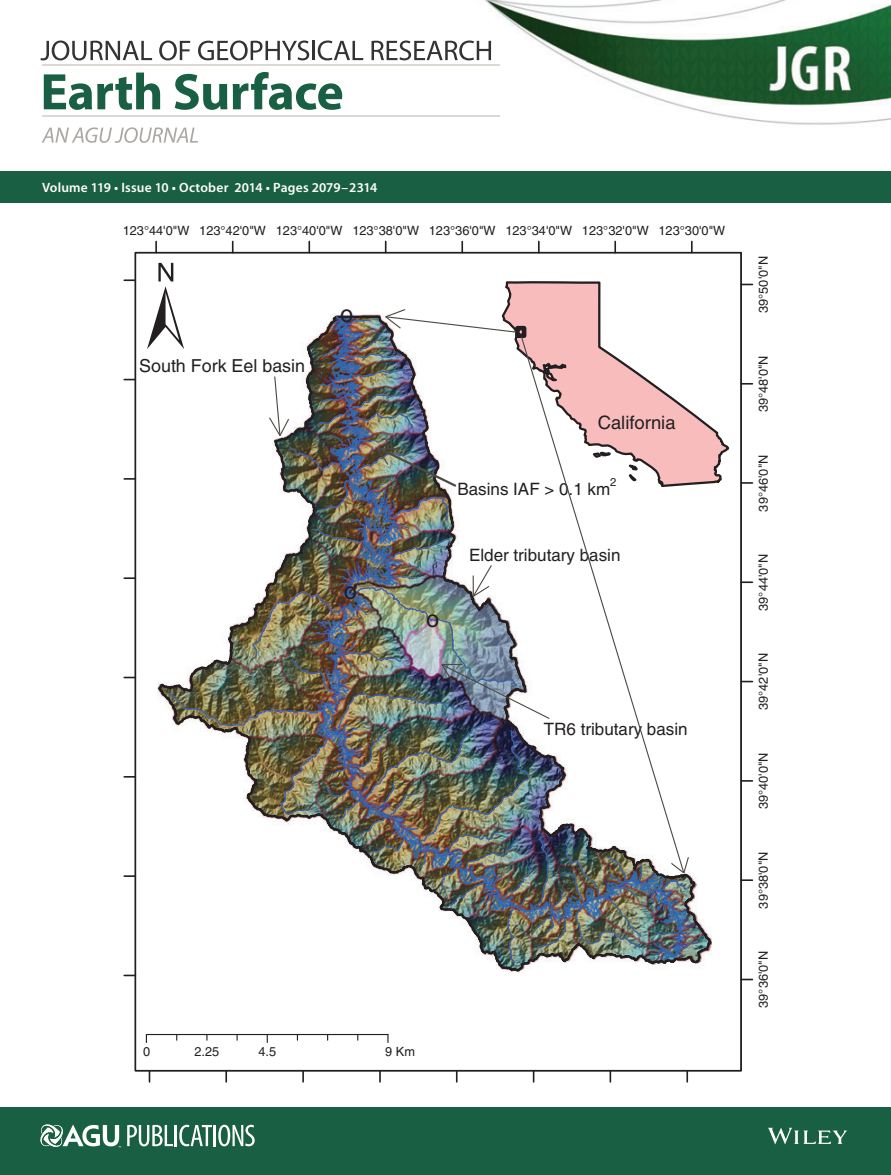
<style>
.page{position:relative;width:891px;height:1175px;background:#fff}
.page>*{position:absolute;margin:0;border:0;box-sizing:border-box;transform-origin:0 0}
.t1{font:23.7px "Helvetica";color:#231f20}
.t2{font:18.45px "Helvetica";color:#231f20}
.t3{font:17.85px "Helvetica";color:#231f20}
.t4{font:17.1px "Helvetica";color:#231f20}
.t5{font:600 13.5px "Myriad Pro";letter-spacing:.01em;color:#fff}
.t6{font:12.75px "Helvetica";color:#231f20}
.t7{font:11.4px "Helvetica";color:#231f20}
</style>
<div class="page">
<img style="left:167px;top:314px;width:532px;height:650px">
<svg style="left:691px;top:241px;width:2px;height:11px"></svg>
<svg style="left:686px;top:1071px;width:2px;height:10px"></svg>
<svg style="left:614px;top:241px;width:2px;height:11px"></svg>
<svg style="left:538px;top:241px;width:2px;height:11px"></svg>
<svg style="left:461px;top:241px;width:2px;height:11px"></svg>
<svg style="left:456px;top:1071px;width:2px;height:10px"></svg>
<svg style="left:385px;top:241px;width:2px;height:11px"></svg>
<svg style="left:379px;top:1071px;width:2px;height:10px"></svg>
<svg style="left:308px;top:241px;width:2px;height:11px"></svg>
<svg style="left:302px;top:1071px;width:2px;height:10px"></svg>
<svg style="left:232px;top:241px;width:2px;height:11px"></svg>
<svg style="left:225px;top:1071px;width:2px;height:10px"></svg>
<svg style="left:155px;top:241px;width:2px;height:11px"></svg>
<svg style="left:124px;top:279px;width:11px;height:2px"></svg>
<svg style="left:742px;top:482px;width:10px;height:2px"></svg>
<svg style="left:742px;top:581px;width:10px;height:2px"></svg>
<svg style="left:124px;top:577px;width:11px;height:2px"></svg>
<svg style="left:742px;top:680px;width:10px;height:2px"></svg>
<svg style="left:124px;top:676px;width:11px;height:2px"></svg>
<svg style="left:742px;top:879px;width:10px;height:2px"></svg>
<svg style="left:124px;top:875px;width:11px;height:2px"></svg>
<svg style="left:742px;top:978px;width:10px;height:2px"></svg>
<svg style="left:124px;top:974px;width:11px;height:2px"></svg>
<hr style="left:146px;top:1034px;width:242px;height:1px;background:#231f20">
<svg style="left:387px;top:1034px;width:2px;height:8px"></svg>
<svg style="left:500px;top:281px;width:230px;height:211px"></svg>
<div style="left:515px;top:326px;width:11px;height:12px;border:5px solid #231f20"></div>
<svg style="left:520px;top:335px;width:165px;height:539px"></svg>
<svg style="left:384px;top:308px;width:133px;height:25px"></svg>
<svg style="left:670px;top:855px;width:20px;height:19px"></svg>
<svg style="left:472px;top:564px;width:21px;height:34px"></svg>
<img style="left:440px;top:663px;width:111px;height:57px">
<svg style="left:268px;top:375px;width:22px;height:62px"></svg>
<img style="left:376px;top:445px;width:83px;height:44px">
<svg style="left:147px;top:263px;width:37px;height:86px"></svg>
<hr style="left:145px;top:349px;width:40px;height:2px;background:#fff">
<img style="left:467px;top:0;width:424px;height:125px">
<div style="left:0;top:171px;width:891px;height:31px;background:#195f43"></div>
<svg style="left:44px;top:73px;width:116px;height:37px"></svg>
<svg style="left:175px;top:74px;width:52px;height:36px"></svg>
<svg style="left:233px;top:72px;width:109px;height:38px"></svg>
<svg style="left:40px;top:40px;width:112px;height:20px"></svg>
<svg style="left:159px;top:40px;width:31px;height:20px"></svg>
<svg style="left:198px;top:40px;width:111px;height:20px"></svg>
<hr style="left:312px;top:41px;width:3px;height:19px;background:#343232">
<svg style="left:318px;top:41px;width:45px;height:19px"></svg>
<svg style="left:372px;top:41px;width:119px;height:19px"></svg>
<svg style="left:42px;top:127px;width:156px;height:16px"></svg>
<hr style="left:42px;top:65px;width:458px;height:1px;background:#dcd8d4">
<hr style="left:42px;top:116px;width:458px;height:1px;background:#dcd8d4">
<div style="left:0;top:1107px;width:891px;height:67px;background:#195f43"></div>
<svg style="left:40px;top:1124px;width:81px;height:23px"></svg>
<svg style="left:127px;top:1124px;width:46px;height:22px"></svg>
<hr style="left:175px;top:1125px;width:2px;height:21px;background:#fff">
<svg style="left:179px;top:1124px;width:33px;height:22px"></svg>
<hr style="left:214px;top:1125px;width:2px;height:21px;background:#fff">
<svg style="left:218px;top:1124px;width:37px;height:22px"></svg>
<svg style="left:768px;top:1127px;width:79px;height:17px"></svg>
<p class="t5" style="left:42px;top:178px;width:337px">Volume 119 • Issue 10 • October 2014 • Pages 2079–2314</p>
<p class="t6" style="left:123px;top:223px;width:604px">123°44'0"W 123°42'0"W 123°40'0"W 123°38'0"W 123°36'0"W 123°34'0"W 123°32'0"W 123°30'0"W</p>
<h3 class="t3" style="left:139px;top:355px;width:167px">South Fork Eel basin</h3>
<h1 class="t1" style="left:340px;top:300px;width:15px">o</h1>
<h1 class="t1" style="left:344px;top:577px;width:15px">o</h1>
<h2 class="t2" style="left:598px;top:412px;width:79px">California</h2>
<p class="t7" style="left:610px;top:476px;width:8px">2</p>
<h3 class="t4" style="left:457px;top:479px;width:154px">Basins IAF &gt; 0.1 km</h3>
<h1 class="t1" style="left:426px;top:605px;width:15px">o</h1>
<h3 class="t4" style="left:469px;top:545px;width:153px">Elder tributary basin</h3>
<h3 class="t4" style="left:544px;top:719px;width:145px">TR6 tributary basin</h3>
<p class="t6" style="left:143px;top:1044px;width:9px">0</p>
<p class="t6" style="left:385px;top:1044px;width:31px">9 Km</p>
<p class="t6" style="left:194px;top:1044px;width:26px">2.25</p>
<p class="t6" style="left:258px;top:1044px;width:19px">4.5</p>
<p class="t6" style="left:756px;top:313px;width:58px;rotate:-90deg">39°50'0"N</p>
<p class="t6" style="left:756px;top:412px;width:58px;rotate:-90deg">39°48'0"N</p>
<p class="t6" style="left:756px;top:511px;width:58px;rotate:-90deg">39°46'0"N</p>
<p class="t6" style="left:756px;top:610px;width:58px;rotate:-90deg">39°44'0"N</p>
<p class="t6" style="left:756px;top:710px;width:58px;rotate:-90deg">39°42'0"N</p>
<p class="t6" style="left:756px;top:809px;width:58px;rotate:-90deg">39°40'0"N</p>
<p class="t6" style="left:756px;top:908px;width:58px;rotate:-90deg">39°38'0"N</p>
<p class="t6" style="left:756px;top:1007px;width:58px;rotate:-90deg">39°36'0"N</p>
</div>
